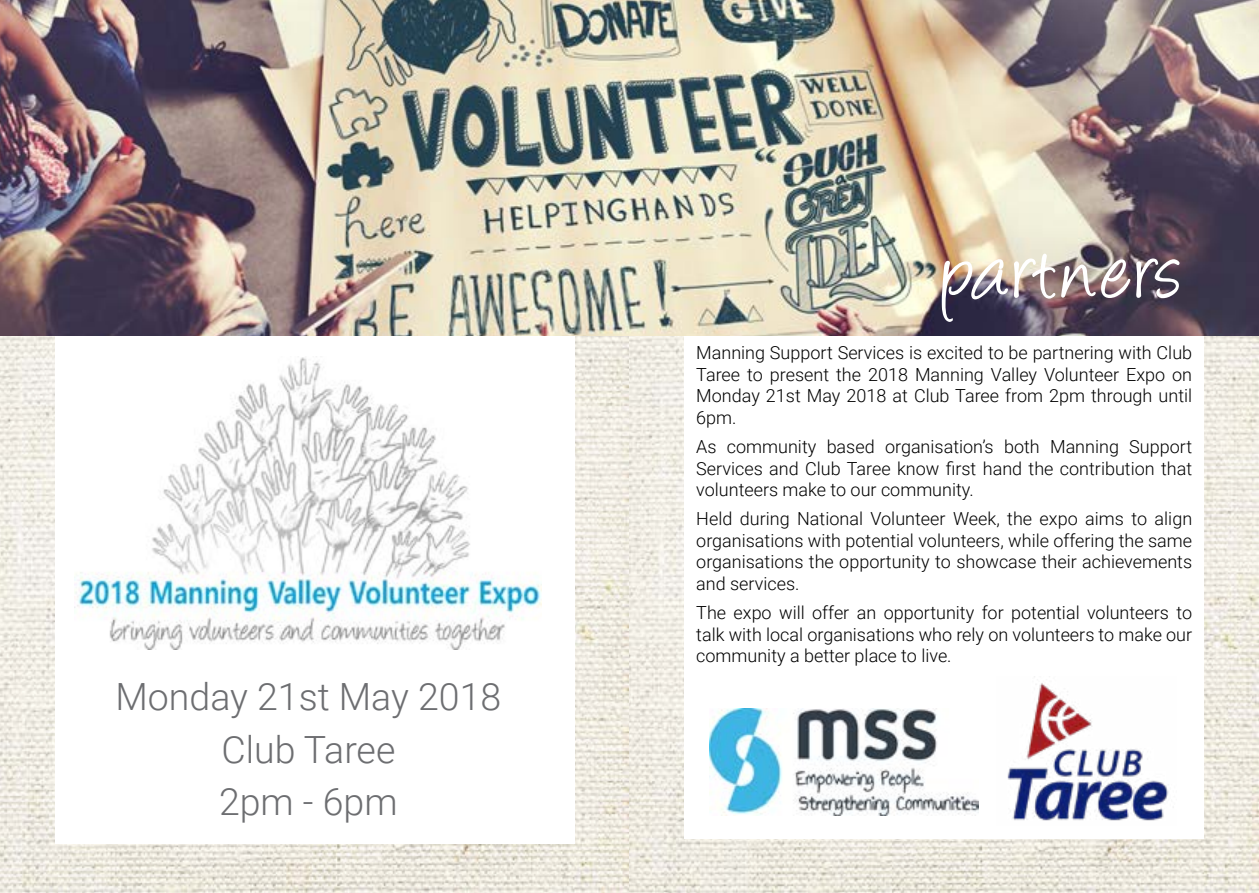
<style>
.page{position:relative;width:1259px;height:893px;background:#fff}
.page>*{position:absolute;margin:0;border:0;box-sizing:border-box;transform-origin:0 0}
.t1{font:96px "Angelina";letter-spacing:.055em;color:#fff}
.t2{font:300 37.5px/52.5px "Roboto";color:#6d6e71;text-align:center}
.t3{font:300 18px/21.6px "Roboto";color:#000;text-align:justify}
</style>
<div class="page">
<img style="left:0;top:336px;width:1259px;height:557px">
<div style="left:683px;top:316px;width:520px;height:523px;background:#fff"></div>
<div style="left:55px;top:321px;width:520px;height:523px;background:#fff"></div>
<img style="left:0;top:0;width:1259px;height:336px">
<img style="left:75px;top:356px;width:467px;height:294px">
<img style="left:709px;top:708px;width:269px;height:107px">
<img style="left:1007px;top:676px;width:162px;height:145px">
<h2 class="t2" style="left:115px;top:669px;width:387px">Monday 21st May 2018<br>Club Taree<br>2pm - 6pm</h2>
<h1 class="t1" style="left:942px;top:231px;width:241px">partners</h1>
<p class="t3" style="left:696px;top:341px;width:497px">Manning Support Services is excited to be partnering with Club Taree to present the 2018 Manning Valley Volunteer Expo on Monday 21st May 2018 at Club Taree from 2pm through until 6pm.</p>
<p class="t3" style="left:696px;top:435px;width:497px">As community based organisation’s both Manning Support Services and Club Taree know first hand the contribution that volunteers make to our community.</p>
<p class="t3" style="left:696px;top:507px;width:497px">Held during National Volunteer Week, the expo aims to align organisations with potential volunteers, while offering the same organisations the opportunity to showcase their achievements and services.</p>
<p class="t3" style="left:696px;top:601px;width:497px">The expo will offer an opportunity for potential volunteers to talk with local organisations who rely on volunteers to make our community a better place to live.</p>
</div>
